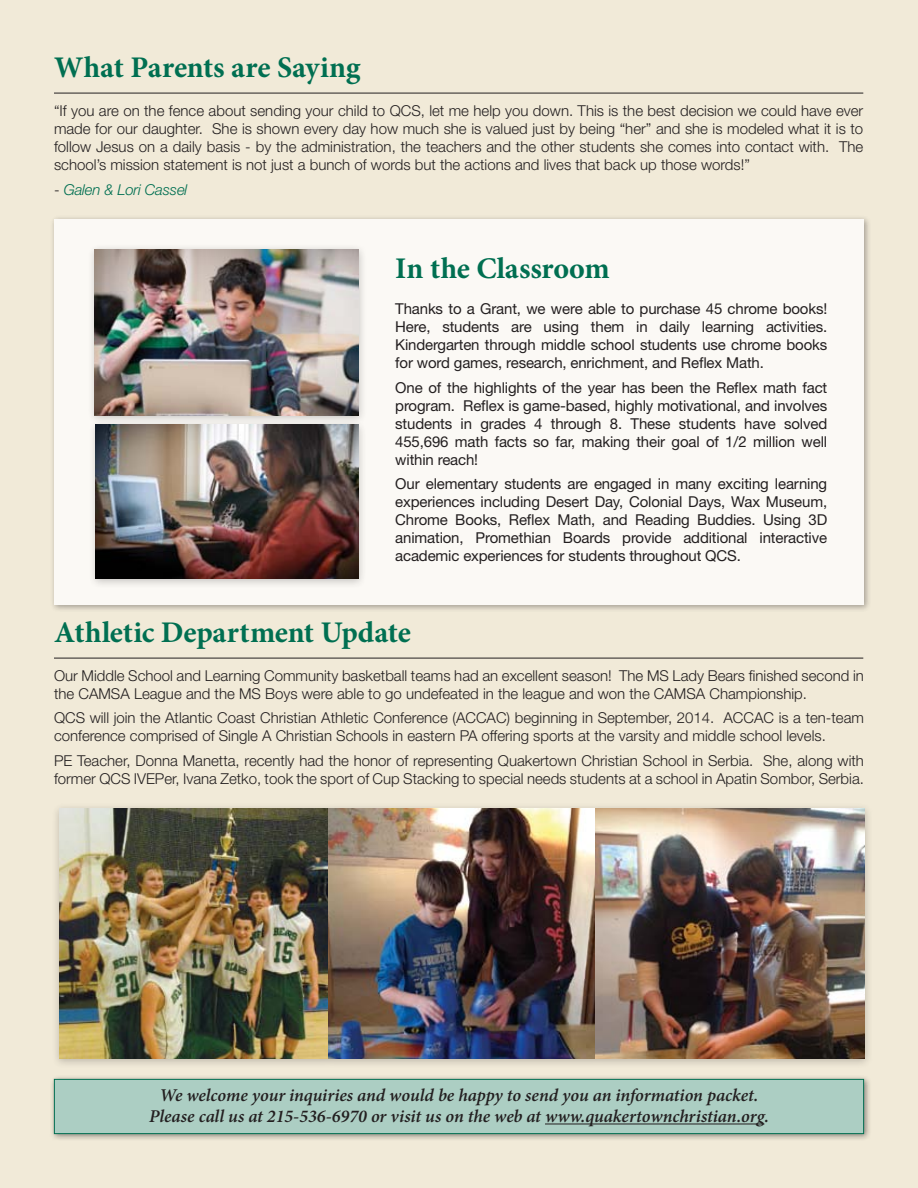
<style>
.page{position:relative;width:918px;height:1188px;background:#f1ead8}
.page>*{position:absolute;margin:0;border:0;box-sizing:border-box;transform-origin:0 0}
.t1{font:700 30px "Minion Pro";letter-spacing:-.005em;color:#006f51}
.t2{font:italic 600 18px/21.6px "Minion Pro";letter-spacing:-.005em;color:#231f20;text-align:center}
.t3{font:300 15px/18px "Helvetica Neue LT Std";color:#231f20}
.t4{font:15px/18px "Helvetica Neue LT Std";letter-spacing:-.01em;color:#231f20;text-align:justify}
.t5{font:italic 300 15px "Helvetica Neue LT Std";letter-spacing:-.01em;color:#006f51}
.s1{font-style:normal;color:#231f20}
</style>
<div class="page">
<div style="left:49px;top:215px;width:823px;height:398px;background:#231f20;opacity:.5"></div>
<div style="left:54px;top:219px;width:810px;height:386px;background:#fbf9f5"></div>
<div style="left:49px;top:1074px;width:823px;height:67px;background:#231f20;opacity:.5"></div>
<div style="left:54px;top:1079px;width:810px;height:55px;background:#accec3;border:1px solid #006f51"></div>
<hr style="left:545px;top:1124px;width:219px;height:1px;background:#231f20">
<hr style="left:54px;top:93px;width:809px;height:1px;background:#231f20">
<div style="left:87px;top:244px;width:280px;height:182px;background:#231f20;opacity:.25"></div>
<img style="left:95px;top:250px;width:263px;height:165px">
<div style="left:88px;top:419px;width:279px;height:170px;background:#231f20;opacity:.25"></div>
<img style="left:95px;top:425px;width:263px;height:153px">
<div style="left:52px;top:802px;width:821px;height:267px;background:#231f20;opacity:.25"></div>
<img style="left:59px;top:808px;width:805px;height:251px">
<hr style="left:54px;top:658px;width:809px;height:1px;background:#231f20">
<h1 class="t1" style="left:54px;top:47px;width:308px">What Parents are Saying</h1>
<p class="t3" style="left:54px;top:101px;width:811px;text-align:justify">“If you are on the fence about sending your child to QCS, let me help you down. This is the best decision we could have ever made for our daughter. She is shown every day how much she is valued just by being “her” and she is modeled what it is to follow Jesus on a daily basis - by the administration, the teachers and the other students she comes into contact with. The school’s mission statement is not just a bunch of words but the actions and lives that back up those words!”</p>
<p class="t5" style="left:54px;top:180px;width:135px"><span class="s1">-</span> Galen &amp; Lori Cassel</p>
<h1 class="t1" style="left:395px;top:248px;width:216px">In the Classroom</h1>
<p class="t4" style="left:395px;top:299px;width:434px">Thanks to a Grant, we were able to purchase 45 chrome books!<br>Here, students are using them in daily learning activities.<br>Kindergarten through middle school students use chrome books for word games, research, enrichment, and Reflex Math.</p>
<p class="t4" style="left:395px;top:378px;width:434px">One of the highlights of the year has been the Reflex math fact program. Reflex is game-based, highly motivational, and involves students in grades 4 through 8. These students have solved 455,696 math facts so far, making their goal of 1/2 million well within reach!</p>
<p class="t4" style="left:395px;top:475px;width:433px">Our elementary students are engaged in many exciting learning experiences including Desert Day, Colonial Days, Wax Museum, Chrome Books, Reflex Math, and Reading Buddies. Using 3D animation, Promethian Boards provide additional interactive academic experiences for students throughout QCS.</p>
<h1 class="t1" style="left:54px;top:612px;width:358px">Athletic Department Update</h1>
<p class="t3" style="left:54px;top:666px;width:811px">Our Middle School and Learning Community basketball teams had an excellent season! The MS Lady Bears finished second in the CAMSA League and the MS Boys were able to go undefeated in the league and won the CAMSA Championship.</p>
<p class="t3" style="left:54px;top:709px;width:812px">QCS will join the Atlantic Coast Christian Athletic Conference (ACCAC) beginning in September, 2014. ACCAC is a ten-team conference comprised of Single A Christian Schools in eastern PA offering sports at the varsity and middle school levels.</p>
<p class="t3" style="left:54px;top:751px;width:811px">PE Teacher, Donna Manetta, recently had the honor of representing Quakertown Christian School in Serbia. She, along with former QCS IVEPer, Ivana Zetko, took the sport of Cup Stacking to special needs students at a school in Apatin Sombor, Serbia.</p>
<p class="t2" style="left:149px;top:1084px;width:621px">We welcome your inquiries and would be happy to send you an information packet.<br>Please call us at 215-536-6970 or visit us on the web at www.quakertownchristian.org.</p>
</div>
